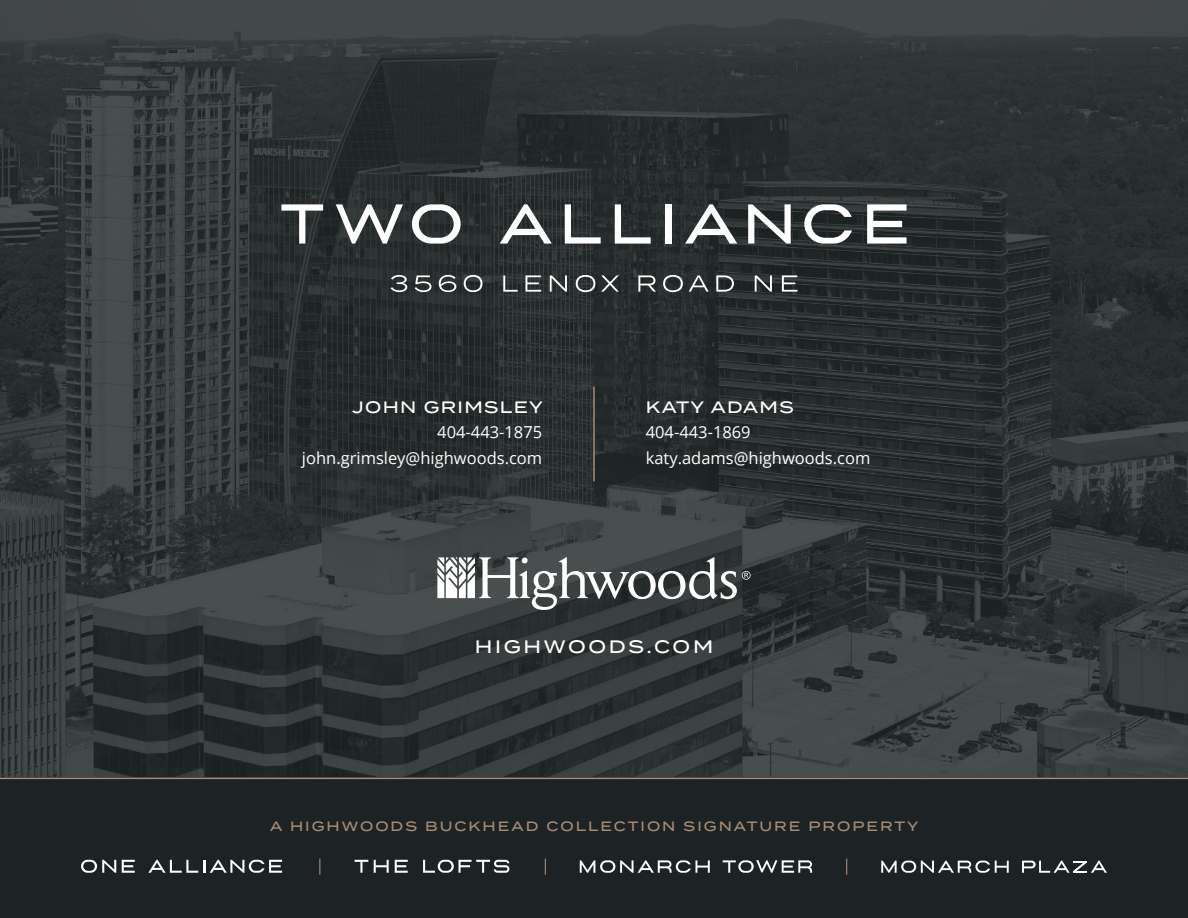
<style>
.page{position:relative;width:1188px;height:918px;background:#fff}
.page>*{position:absolute;margin:0;border:0;box-sizing:border-box;transform-origin:0 0}
.t1{font:500 18px "Termina";letter-spacing:.15em;color:#fff}
.t2{font:16.5px/25.5px "Open Sans";color:#fff}
.t3{font:500 16.5px "Termina";letter-spacing:.08em;color:#fff}
.t4{font:500 13.5px "Termina";letter-spacing:.15em;color:#a88c77}
</style>
<div class="page">
<img style="left:0;top:0;width:1188px;height:778px">
<div style="left:0;top:778px;width:1188px;height:140px;background:#1d2324"></div>
<hr style="left:0;top:778px;width:1188px;height:1px;background:#a88c77">
<svg style="left:391px;top:275px;width:16px;height:17px"></svg>
<svg style="left:415px;top:275px;width:17px;height:17px"></svg>
<svg style="left:439px;top:275px;width:17px;height:17px"></svg>
<svg style="left:464px;top:275px;width:19px;height:17px"></svg>
<svg style="left:503px;top:275px;width:15px;height:17px"></svg>
<svg style="left:525px;top:275px;width:16px;height:17px"></svg>
<svg style="left:550px;top:275px;width:17px;height:17px"></svg>
<svg style="left:576px;top:275px;width:19px;height:17px"></svg>
<svg style="left:601px;top:275px;width:18px;height:17px"></svg>
<svg style="left:638px;top:275px;width:18px;height:17px"></svg>
<svg style="left:663px;top:275px;width:20px;height:17px"></svg>
<svg style="left:689px;top:275px;width:20px;height:17px"></svg>
<svg style="left:716px;top:275px;width:18px;height:17px"></svg>
<svg style="left:755px;top:275px;width:17px;height:17px"></svg>
<svg style="left:782px;top:275px;width:16px;height:17px"></svg>
<svg style="left:867px;top:204px;width:40px;height:40px"></svg>
<svg style="left:748px;top:204px;width:43px;height:40px"></svg>
<svg style="left:500px;top:204px;width:52px;height:40px"></svg>
<svg style="left:685px;top:204px;width:52px;height:40px"></svg>
<svg style="left:804px;top:204px;width:48px;height:40px"></svg>
<svg style="left:565px;top:204px;width:36px;height:40px"></svg>
<svg style="left:615px;top:204px;width:36px;height:40px"></svg>
<div style="left:666px;top:204px;width:6px;height:40px;background:#fff"></div>
<svg style="left:412px;top:204px;width:49px;height:40px"></svg>
<svg style="left:281px;top:204px;width:42px;height:40px"></svg>
<svg style="left:336px;top:204px;width:67px;height:40px"></svg>
<hr style="left:593px;top:387px;width:2px;height:94px;background:#a88c77">
<svg style="left:881px;top:861px;width:128px;height:12px"></svg>
<svg style="left:1022px;top:861px;width:85px;height:12px"></svg>
<svg style="left:122px;top:860px;width:13px;height:13px"></svg>
<svg style="left:81px;top:860px;width:35px;height:13px"></svg>
<svg style="left:148px;top:860px;width:134px;height:13px"></svg>
<svg style="left:355px;top:860px;width:13px;height:13px"></svg>
<svg style="left:395px;top:860px;width:13px;height:13px"></svg>
<svg style="left:374px;top:860px;width:15px;height:13px"></svg>
<svg style="left:423px;top:860px;width:86px;height:13px"></svg>
<svg style="left:723px;top:860px;width:89px;height:13px"></svg>
<svg style="left:580px;top:860px;width:130px;height:13px"></svg>
<svg style="left:319px;top:859px;width:1px;height:16px"></svg>
<svg style="left:545px;top:859px;width:1px;height:16px"></svg>
<svg style="left:846px;top:859px;width:1px;height:16px"></svg>
<svg style="left:437px;top:557px;width:314px;height:53px"></svg>
<p class="t3" style="left:352px;top:395px;width:192px">JOHN GRIMSLEY</p>
<p class="t2" style="left:302px;top:419px;width:242px;text-align:right">404-443-1875 john.grimsley@highwoods.com</p>
<p class="t3" style="left:646px;top:395px;width:149px">KATY ADAMS</p>
<p class="t2" style="left:646px;top:419px;width:226px">404-443-1869 katy.adams@highwoods.com</p>
<p class="t1" style="left:475px;top:633px;width:240px">HIGHWOODS.COM</p>
<p class="t4" style="left:270px;top:817px;width:650px">A HIGHWOODS BUCKHEAD COLLECTION SIGNATURE PROPERTY</p>
</div>
